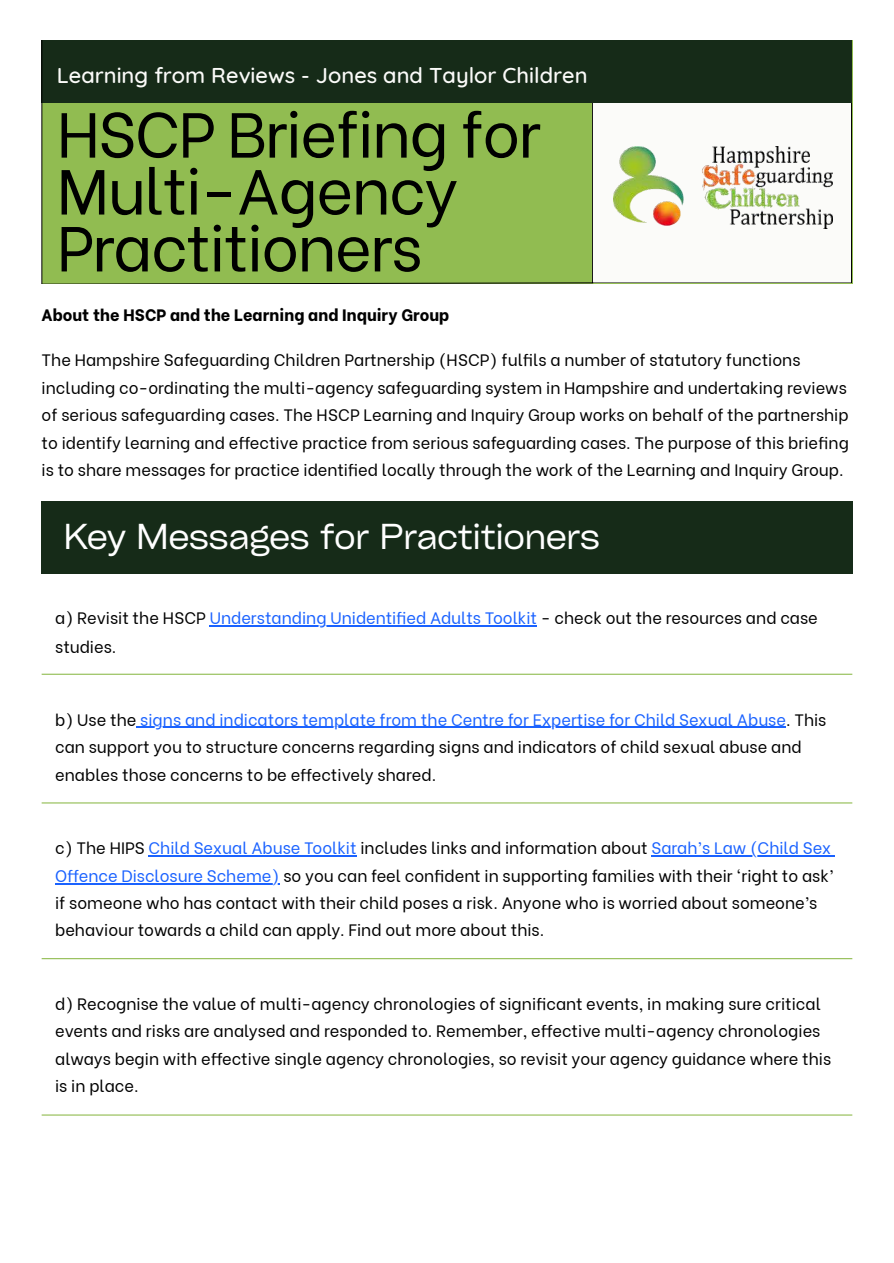
<style>
.page{position:relative;width:894px;height:1263px;background:#fff}
.page>*{position:absolute;margin:0;border:0;box-sizing:border-box;transform-origin:0 0}
.t1{font:63.45px/56.8px "Be Vietnam";letter-spacing:-.025em;color:#000}
.t2{font:34.5px "Cy Grotesk Key";letter-spacing:-.02em;color:#fff}
.t3{font:500 21.9px "Quicksand";color:#fbfbf9}
.t4{font:16.5px/27.6px "Be Vietnam";color:#000}
.t5{font:800 16.5px "Be Vietnam";color:#000}
.s1{color:#1a62ff}
</style>
<div class="page">
<div style="left:42px;top:40px;width:810px;height:244px;background:#91bc51"></div>
<div style="left:592px;top:50px;width:259px;height:233px;background:#fbfbf9"></div>
<img style="left:613px;top:147px;width:218px;height:82px">
<div style="left:42px;top:40px;width:810px;height:63px;background:#162b18"></div>
<svg style="left:43px;top:282px;width:550px;height:2px"></svg>
<hr style="left:42px;top:40px;width:1px;height:244px;background:#000">
<div style="left:42px;top:502px;width:810px;height:72px;background:#162b18"></div>
<hr style="left:209px;top:626px;width:328px;height:1px;background:#1a62ff">
<hr style="left:42px;top:674px;width:810px;height:1px;background:#91bc51">
<hr style="left:136px;top:727px;width:649px;height:1px;background:#1a62ff">
<hr style="left:42px;top:802px;width:810px;height:1px;background:#91bc51">
<hr style="left:148px;top:855px;width:208px;height:1px;background:#1a62ff">
<hr style="left:651px;top:855px;width:180px;height:1px;background:#1a62ff">
<hr style="left:55px;top:883px;width:224px;height:1px;background:#1a62ff">
<hr style="left:42px;top:958px;width:810px;height:1px;background:#91bc51">
<hr style="left:42px;top:1114px;width:810px;height:2px;background:#91bc51">
<h3 class="t3" style="left:57px;top:61px;width:532px">Learning from Reviews - Jones and Taylor Children</h3>
<h1 class="t1" style="left:57px;top:100px;width:485px">HSCP Briefing for<br>Multi-Agency<br>Practitioners</h1>
<p class="t5" style="left:42px;top:301px;width:409px">About the HSCP and the Learning and Inquiry Group</p>
<p class="t4" style="left:42px;top:344px;width:808px">The Hampshire Safeguarding Children Partnership (HSCP) fulfils a number of statutory functions including co-ordinating the multi-agency safeguarding system in Hampshire and undertaking reviews of serious safeguarding cases. The HSCP Learning and Inquiry Group works on behalf of the partnership to identify learning and effective practice from serious safeguarding cases. The purpose of this briefing is to share messages for practice identified locally through the work of the Learning and Inquiry Group.</p>
<h2 class="t2" style="left:64px;top:514px;width:538px">Key Messages for Practitioners</h2>
<p class="t4" style="left:55px;top:603px;width:764px;line-height:28.2px">a) Revisit the HSCP <span class="s1">Understanding Unidentified Adults Toolkit</span> - check out the resources and case studies.</p>
<p class="t4" style="left:55px;top:704px;width:772px">b) Use the <span class="s1">signs and indicators template from the Centre for Expertise for Child Sexual Abuse</span>. This can support you to structure concerns regarding signs and indicators of child sexual abuse and enables those concerns to be effectively shared.</p>
<p class="t4" style="left:55px;top:833px;width:779px">c) The HIPS <span class="s1">Child Sexual Abuse Toolkit</span> includes links and information about <span class="s1">Sarah’s Law (Child Sex Offence Disclosure Scheme)</span> so you can feel confident in supporting families with their ‘right to ask’ if someone who has contact with their child poses a risk. Anyone who is worried about someone’s behaviour towards a child can apply. Find out more about this.</p>
<p class="t4" style="left:55px;top:989px;width:777px">d) Recognise the value of multi-agency chronologies of significant events, in making sure critical events and risks are analysed and responded to. Remember, effective multi-agency chronologies always begin with effective single agency chronologies, so revisit your agency guidance where this is in place.</p>
</div>
